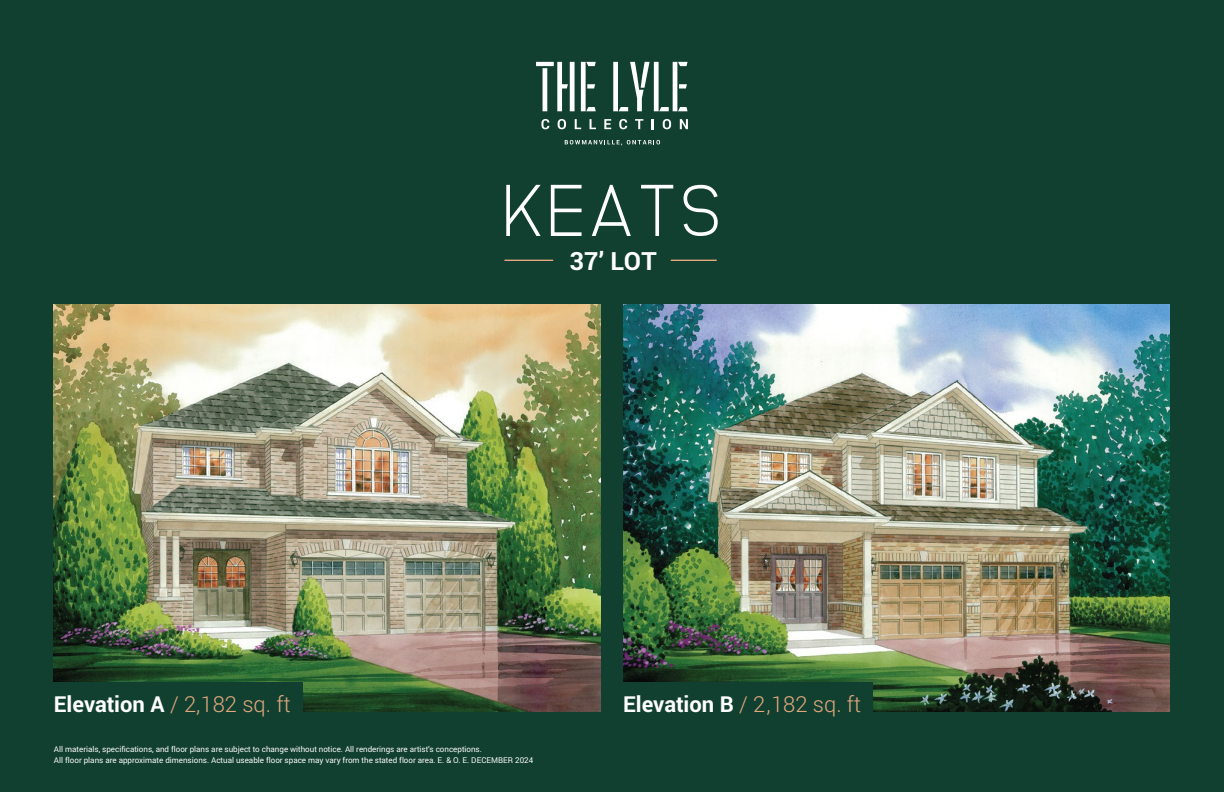
<style>
.page{position:relative;width:1224px;height:792px;background:#124030}
.page>*{position:absolute;margin:0;border:0;box-sizing:border-box;transform-origin:0 0}
.t1{font:200 73.1px "Anodina";color:#fff}
.t2{font:700 25.1px "Roboto";color:#fff}
.t3{font:300 22px "Roboto";color:#e1a87e}
.t4{font:8px/11px "Roboto";color:#fff}
.s1{font-weight:700;color:#fff}
</style>
<div class="page">
<img style="left:54px;top:304px;width:547px;height:407px">
<img style="left:623px;top:304px;width:547px;height:407px">
<hr style="left:671px;top:260px;width:46px;height:1px;background:#e1a87e">
<hr style="left:505px;top:260px;width:48px;height:1px;background:#e1a87e">
<div style="left:47px;top:682px;width:255px;height:35px;background:#124030"></div>
<div style="left:617px;top:682px;width:256px;height:35px;background:#124030"></div>
<svg style="left:565px;top:140px;width:95px;height:5px"></svg>
<svg style="left:536px;top:62px;width:39px;height:49px"></svg>
<svg style="left:581px;top:62px;width:15px;height:49px"></svg>
<svg style="left:613px;top:62px;width:75px;height:49px"></svg>
<svg style="left:541px;top:119px;width:8px;height:10px"></svg>
<svg style="left:558px;top:119px;width:8px;height:10px"></svg>
<svg style="left:575px;top:119px;width:6px;height:10px"></svg>
<svg style="left:590px;top:119px;width:6px;height:10px"></svg>
<svg style="left:604px;top:119px;width:7px;height:10px"></svg>
<svg style="left:619px;top:119px;width:8px;height:10px"></svg>
<svg style="left:635px;top:119px;width:8px;height:10px"></svg>
<svg style="left:652px;top:119px;width:2px;height:10px"></svg>
<svg style="left:663px;top:119px;width:8px;height:10px"></svg>
<svg style="left:680px;top:119px;width:8px;height:10px"></svg>
<h1 class="t1" style="left:501px;top:158px;width:223px">KEATS</h1>
<h2 class="t2" style="left:570px;top:243px;width:89px">37’ LOT</h2>
<h3 class="t3" style="left:54px;top:689px;width:238px"><span class="s1">Elevation A</span> / 2,182 sq. ft</h3>
<h3 class="t3" style="left:623px;top:689px;width:239px"><span class="s1">Elevation B</span> / 2,182 sq. ft</h3>
<p class="t4" style="left:54px;top:743px;width:481px">All materials, specifications, and floor plans are subject to change without notice. All renderings are artist’s conceptions.<br>All floor plans are approximate dimensions. Actual useable floor space may vary from the stated floor area. E. &amp; O. E. DECEMBER 2024</p>
</div>
